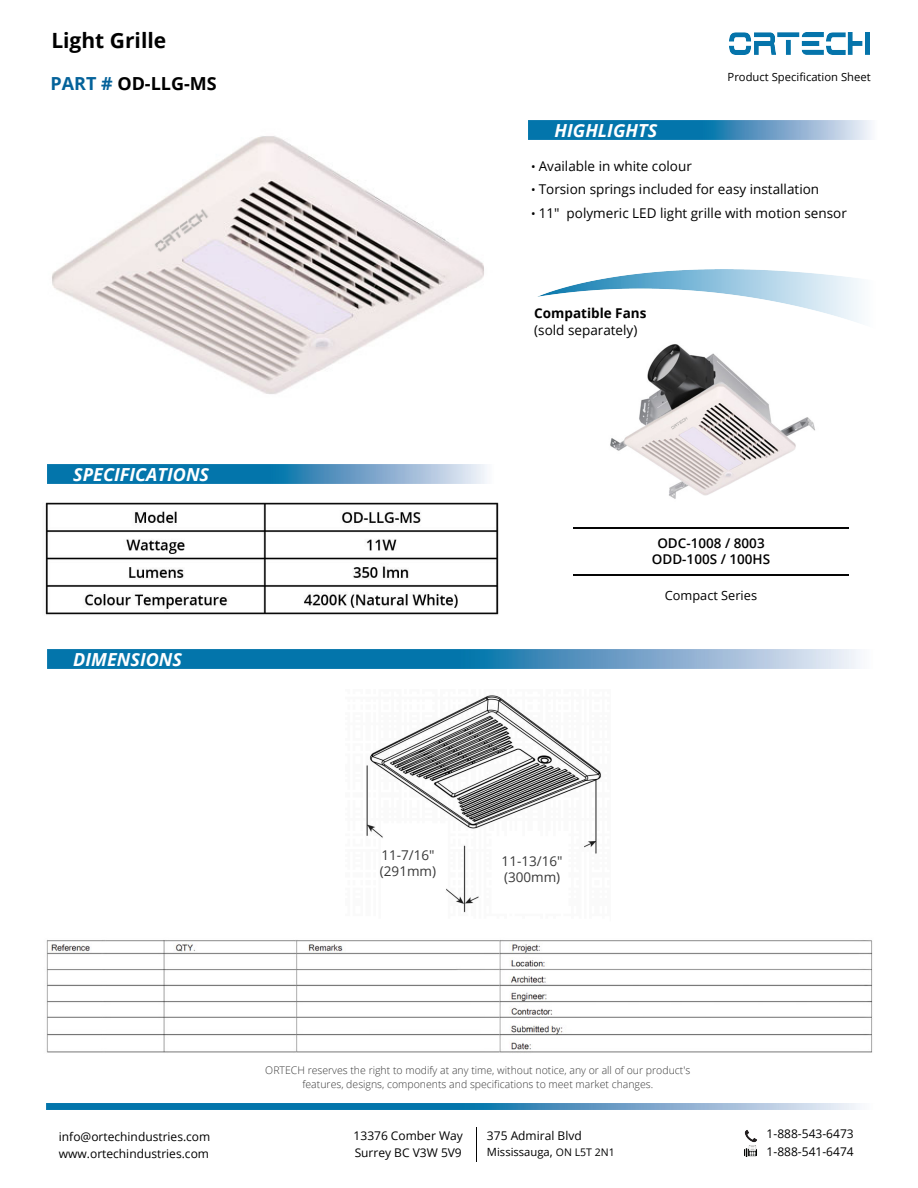
<style>
.page{position:relative;width:918px;height:1188px;background:#fff}
.page>*{position:absolute;margin:0;border:0;box-sizing:border-box;transform-origin:0 0}
.t1{font:700 21px "Open Sans";color:#000}
.t2{font:italic 700 18px "Open Sans";color:#fff}
.t3{font:700 18px "Open Sans";color:#000}
.t4{font:13.5px "Open Sans";color:#000}
.t5{font:13.5px/16.2px "Open Sans";color:#393939}
.t6{font:600 13.5px/16.2px "Open Sans";color:#000;text-align:center}
.t7{font:700 13.5px "Open Sans";color:#000}
.t8{font:12.75px "Open Sans";color:#000}
.t9{font:12px/18px "Open Sans";color:#000}
.t10{font:11.25px "Open Sans";color:#000}
.t11{font:300 10.5px/14.7px "Open Sans";color:#393939;text-align:center}
.s1{font-style:inherit}
.s2{color:#04629a}
.s3{font-size:12px}
.s4{font-size:10.5px}
</style>
<div class="page">
<img style="left:366px;top:695px;width:236px;height:218px">
<img style="left:594px;top:344px;width:234px;height:185px">
<img style="left:52px;top:136px;width:432px;height:258px">
<img style="left:528px;top:120px;width:343px;height:20px">
<img style="left:538px;top:270px;width:323px;height:53px">
<img style="left:47px;top:650px;width:813px;height:19px">
<img style="left:729px;top:33px;width:141px;height:22px">
<svg style="left:744px;top:1130px;width:13px;height:27px"></svg>
<img style="left:46px;top:1103px;width:814px;height:6px">
<img style="left:476px;top:1128px;width:1px;height:34px">
<img style="left:46px;top:940px;width:827px;height:113px">
<img style="left:47px;top:464px;width:440px;height:20px">
<img style="left:574px;top:575px;width:274px;height:1px">
<img style="left:574px;top:527px;width:274px;height:1px">
<img style="left:45px;top:502px;width:454px;height:113px">
<h1 class="t1" style="left:51px;top:25px;width:116px">Light Grill<span class="s1">e</span></h1>
<h2 class="t3" style="left:50px;top:70px;width:168px"><span class="s2">PART #</span> OD-LLG-MS</h2>
<p class="t10" style="left:728px;top:70px;width:145px">Product Specification Sheet</p>
<h2 class="t2" style="left:555px;top:118px;width:104px">HIGHLIGHTS</h2>
<p class="t4" style="left:531px;top:157px;width:162px"><span class="s3">•</span> Available in white colour</p>
<p class="t4" style="left:531px;top:180px;width:290px"><span class="s3">•</span> Torsion springs included for easy installation</p>
<p class="t4" style="left:531px;top:203px;width:317px"><span class="s3">•</span> 11" polymeric LED light grille with motion sensor</p>
<h2 class="t2" style="left:73px;top:462px;width:137px">SPECIFICATIONS</h2>
<h2 class="t2" style="left:73px;top:647px;width:110px">DIMENSIONS</h2>
<p class="t7" style="left:534px;top:304px;width:114px">Compatible Fans</p>
<p class="t4" style="left:534px;top:321px;width:105px">(sold separately)</p>
<p class="t6" style="left:652px;top:535px;width:120px">ODC-1008 / 8003<br>ODD-100S / 100HS</p>
<p class="t8" style="left:665px;top:586px;width:94px">Compact Series</p>
<p class="t5" style="left:380px;top:847px;width:58px">11-7/16" (291mm)</p>
<p class="t5" style="left:502px;top:853px;width:63px">11-13/16" (300mm)</p>
<p class="t11" style="left:265px;top:1062px;width:426px">ORTECH reserves the right to modify at any time, without notice, any or all of our product's features, designs, components and specifications to meet market changes.</p>
<p class="t9" style="left:354px;top:1126px;width:111px">13376 Comber Way<br>Surrey BC V3W 5V9</p>
<p class="t9" style="left:59px;top:1128px;width:153px;line-height:16.8px">info@ortechindustries.com www.ortechindustries.com</p>
<p class="t9" style="left:487px;top:1126px;width:96px">375 Admiral Blvd</p>
<p class="t10" style="left:487px;top:1145px;width:129px">Mississauga<span class="s3">,</span> <span class="s4">ON L5T 2N1</span></p>
<p class="t9" style="left:767px;top:1125px;width:89px">1-888-543-6473<br>1-888-541-6474</p>
</div>
